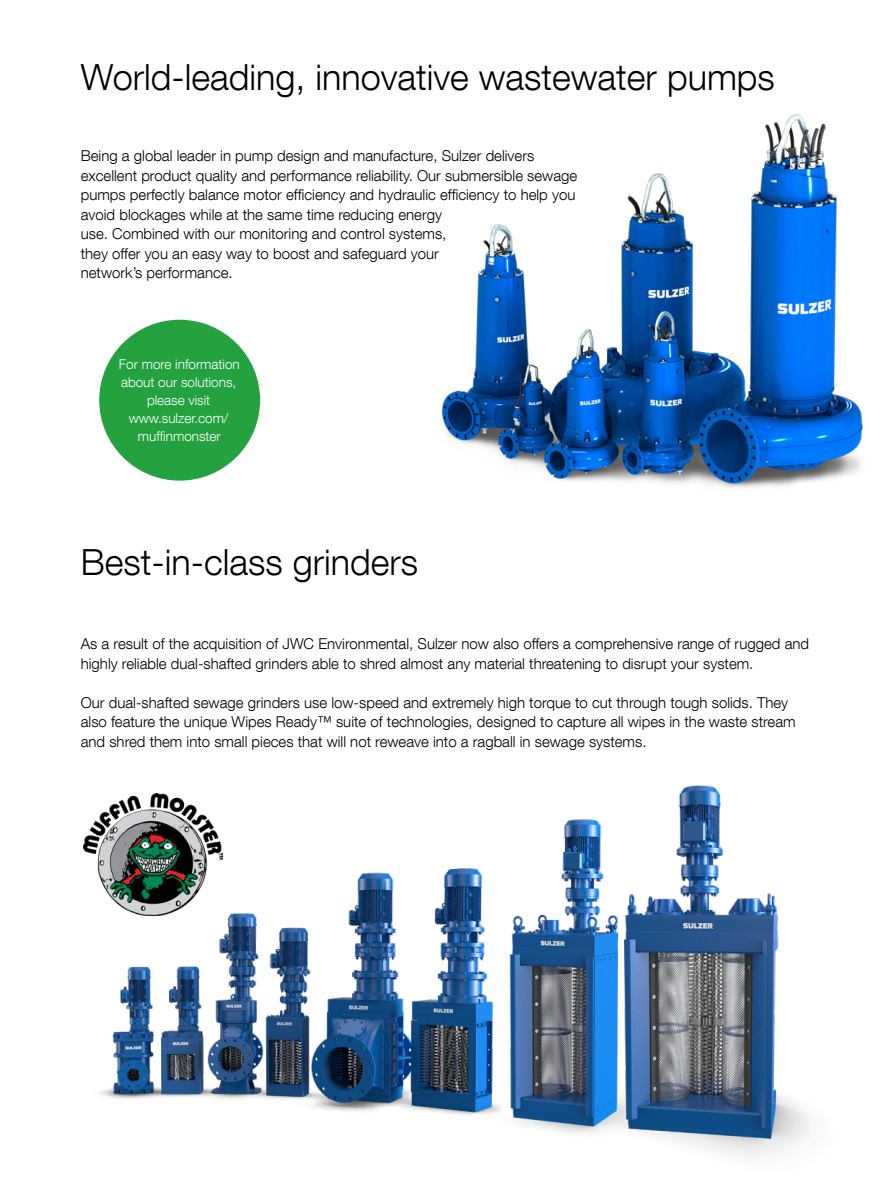
<style>
.page{position:relative;width:893px;height:1191px;background:#fff}
.page>*{position:absolute;margin:0;border:0;box-sizing:border-box;transform-origin:0 0}
.t1{font:300 36px "Helvetica Neue LT Com";color:#000}
.Body_text{font:300 15px/19.5px "Helvetica Neue LT Com";color:#000}
.Body_text-2{font:300 13.5px/18px "Helvetica Neue LT Com";color:#fff;text-align:center}
</style>
<div class="page">
<img style="left:441px;top:114px;width:422px;height:374px">
<img style="left:99px;top:852px;width:396px;height:263px">
<img style="left:83px;top:793px;width:139px;height:123px">
<img style="left:639px;top:785px;width:172px;height:372px">
<img style="left:495px;top:819px;width:144px;height:315px">
<div style="left:99px;top:320px;width:161px;height:160px;background:#24a23f;border-radius:50%"></div>
<p class="t1" style="left:81px;top:55px;width:696px">World-leading, innovative wastewater pumps</p>
<p class="Body_text" style="left:81px;top:146px;width:498px">Being a global leader in pump design and manufacture, Sulzer delivers excellent product quality and performance reliability. Our submersible sewage pumps perfectly balance motor efficiency and hydraulic efficiency to help you avoid blockages while at the same time reducing energy<br>use. Combined with our monitoring and control systems,<br>they offer you an easy way to boost and safeguard your<br>network’s performance.</p>
<p class="Body_text-2" style="left:119px;top:355px;width:122px">For more information about our solutions, please visit</p>
<p class="Body_text-2" style="left:129px;top:409px;width:101px">www.sulzer.com/ muffinmonster</p>
<p class="t1" style="left:81px;top:540px;width:339px">Best-in-class grinders</p>
<p class="Body_text" style="left:81px;top:633px;width:730px">As a result of the acquisition of JWC Environmental, Sulzer now also offers a comprehensive range of rugged and highly reliable dual-shafted grinders able to shred almost any material threatening to disrupt your system.</p>
<p class="Body_text" style="left:81px;top:692px;width:716px">Our dual-shafted sewage grinders use low-speed and extremely high torque to cut through tough solids. They also feature the unique Wipes Ready™ suite of technologies, designed to capture all wipes in the waste stream and shred them into small pieces that will not reweave into a ragball in sewage systems.</p>
</div>
